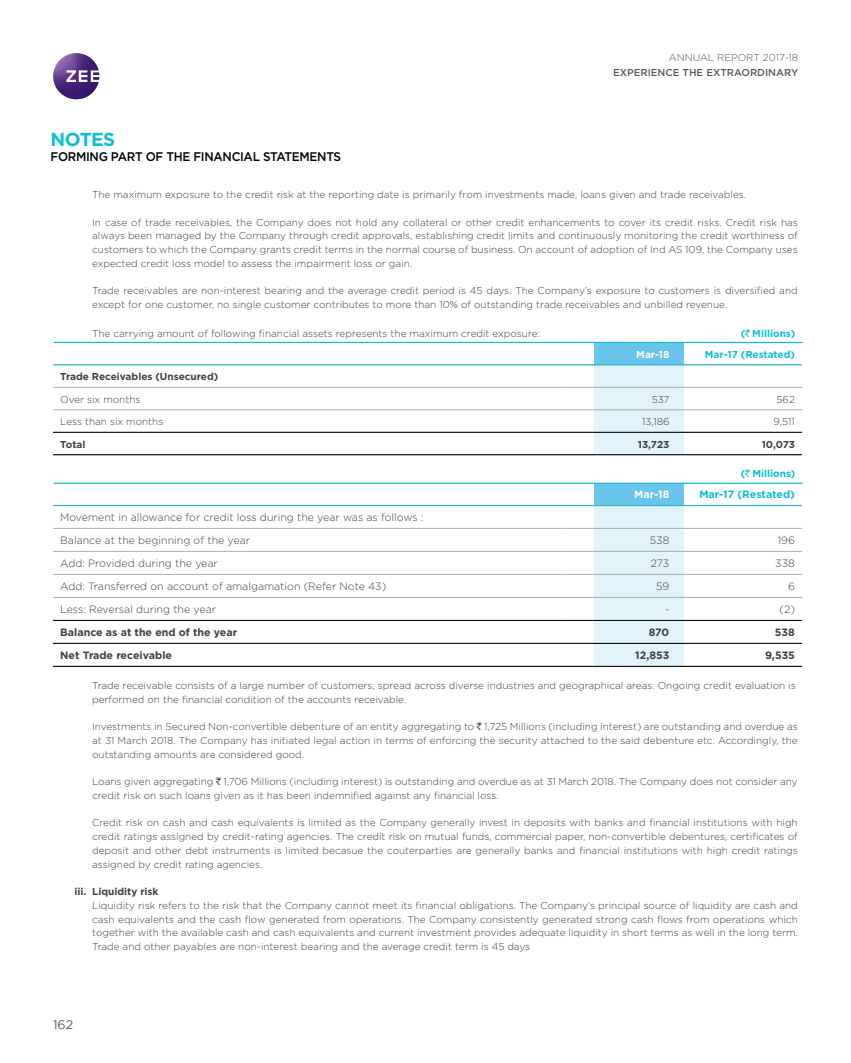
<style>
.page{position:relative;width:851px;height:1063px;background:#fff}
.page>*{position:absolute;margin:0;border:0;box-sizing:border-box;transform-origin:0 0}
.t1{font:700 18.75px "Gotham";letter-spacing:-.03em;color:#10bed2}
.t2{font:500 12.5px "Gotham";letter-spacing:-.025em;color:#000;scale:.95 1}
.t3{font:12.5px "Gotham";color:#58595b}
.t4{font:300 10.62px/23px "Gotham";color:#414042}
.t5{font:700 10.62px "Gotham";color:#414042}
.t6{font:700 10.62px "Gotham";color:#10bed2}
.t7{font:700 10.62px "Gotham";color:#fff}
.t8{font:300 10px/13.8px "Gotham";color:#414042;text-align:justify}
.t9{font:700 10px "Gotham";color:#414042}
.t10{font:700 10px "Gotham";color:#10bed2}
.t11{font:500 10px "Gotham";color:#58595b}
.t12{font:300 10px "Gotham";color:#58595b}
.t13{font:700 10px "Gotham";color:#fff}
.s1{font-family:"Indian Rupee";font-weight:400}
</style>
<div class="page">
<svg style="left:53px;top:53px;width:46px;height:46px"></svg>
<div style="left:594px;top:365px;width:89px;height:90px;background:#e1f3fb"></div>
<div style="left:594px;top:506px;width:89px;height:161px;background:#e1f3fb"></div>
<div style="left:594px;top:342px;width:89px;height:23px;background:#69c5ec"></div>
<div style="left:594px;top:483px;width:89px;height:23px;background:#69c5ec"></div>
<hr style="left:53px;top:387px;width:508px;height:1px;background:#afacaa">
<hr style="left:561px;top:387px;width:115px;height:1px;background:#afacaa">
<hr style="left:676px;top:387px;width:125px;height:1px;background:#afacaa">
<hr style="left:53px;top:410px;width:508px;height:1px;background:#afacaa">
<hr style="left:561px;top:410px;width:115px;height:1px;background:#afacaa">
<hr style="left:676px;top:410px;width:125px;height:1px;background:#afacaa">
<hr style="left:53px;top:455px;width:508px;height:1px;background:#afacaa">
<hr style="left:561px;top:455px;width:115px;height:1px;background:#afacaa">
<hr style="left:676px;top:455px;width:125px;height:1px;background:#afacaa">
<hr style="left:53px;top:528px;width:508px;height:1px;background:#afacaa">
<hr style="left:561px;top:528px;width:115px;height:1px;background:#afacaa">
<hr style="left:676px;top:528px;width:125px;height:1px;background:#afacaa">
<hr style="left:53px;top:551px;width:508px;height:1px;background:#afacaa">
<hr style="left:561px;top:551px;width:115px;height:1px;background:#afacaa">
<hr style="left:676px;top:551px;width:125px;height:1px;background:#afacaa">
<hr style="left:53px;top:574px;width:508px;height:1px;background:#afacaa">
<hr style="left:561px;top:574px;width:115px;height:1px;background:#afacaa">
<hr style="left:676px;top:574px;width:125px;height:1px;background:#afacaa">
<hr style="left:53px;top:597px;width:508px;height:1px;background:#afacaa">
<hr style="left:561px;top:597px;width:115px;height:1px;background:#afacaa">
<hr style="left:676px;top:597px;width:125px;height:1px;background:#afacaa">
<hr style="left:54px;top:342px;width:748px;height:1px;background:#10bed2">
<hr style="left:54px;top:483px;width:748px;height:1px;background:#10bed2">
<hr style="left:53px;top:365px;width:748px;height:1px;background:#10bed2">
<hr style="left:53px;top:505px;width:748px;height:1px;background:#10bed2">
<hr style="left:53px;top:432px;width:748px;height:1px;background:#000">
<hr style="left:53px;top:643px;width:748px;height:1px;background:#000">
<hr style="left:53px;top:620px;width:748px;height:1px;background:#000">
<hr style="left:53px;top:454px;width:748px;height:1px;background:#000">
<hr style="left:53px;top:666px;width:748px;height:1px;background:#000">
<h1 class="t1" style="left:51px;top:128px;width:66px">NOTES</h1>
<p class="t2" style="left:51px;top:149px;width:307px">FORMING PART OF THE FINANCIAL STATEMENTS</p>
<p class="t12" style="left:669px;top:52px;width:131px">ANNUAL REPORT 2017-18</p>
<p class="t11" style="left:613px;top:66px;width:187px">EXPERIENCE THE EXTRAORDINARY</p>
<p class="t8" style="left:92px;top:188px;width:655px">The maximum exposure to the credit risk at the reporting date is primarily from investments made, loans given and trade receivables.</p>
<p class="t8" style="left:92px;top:215px;width:707px">In case of trade receivables, the Company does not hold any collateral or other credit enhancements to cover its credit risks. Credit risk has always been managed by the Company through credit approvals, establishing credit limits and continuously monitoring the credit worthiness of customers to which the Company grants credit terms in the normal course of business. On account of adoption of Ind AS 109, the Company uses expected credit loss model to assess the impairment loss or gain.</p>
<p class="t8" style="left:92px;top:284px;width:707px">Trade receivables are non-interest bearing and the average credit period is 45 days. The Company’s exposure to customers is diversified and except for one customer, no single customer contributes to more than 10% of outstanding trade receivables and unbilled revenue.</p>
<p class="t8" style="left:92px;top:327px;width:449px">The carrying amount of following financial assets represents the maximum credit exposure:</p>
<p class="t10" style="left:740px;top:328px;width:56px">(<span class="s1">`</span>Millions)</p>
<p class="t13" style="left:636px;top:348px;width:35px">Mar-18</p>
<p class="t10" style="left:704px;top:348px;width:91px">Mar-17 (Restated)</p>
<p class="t9" style="left:60px;top:371px;width:159px">Trade Receivables (Unsecured)</p>
<p class="t8" style="left:60px;top:392px;width:82px">Over six months</p>
<p class="t8" style="left:651px;top:392px;width:19px">537</p>
<p class="t8" style="left:776px;top:392px;width:20px">562</p>
<p class="t8" style="left:60px;top:415px;width:105px">Less than six months</p>
<p class="t8" style="left:642px;top:415px;width:29px">13,186</p>
<p class="t8" style="left:773px;top:415px;width:23px">9,511</p>
<p class="t9" style="left:60px;top:438px;width:27px">Total</p>
<p class="t9" style="left:637px;top:438px;width:33px">13,723</p>
<p class="t9" style="left:761px;top:438px;width:35px">10,073</p>
<p class="t10" style="left:740px;top:468px;width:56px">(<span class="s1">`</span>Millions)</p>
<p class="t7" style="left:634px;top:488px;width:37px">Mar-18</p>
<p class="t6" style="left:699px;top:488px;width:97px">Mar-17 (Restated)</p>
<p class="t4" style="left:60px;top:506px;width:364px">Movement in allowance for credit loss during the year was as follows :<br>Balance at the beginning of the year</p>
<p class="t4" style="left:649px;top:529px;width:21px">538</p>
<p class="t4" style="left:777px;top:529px;width:19px">196</p>
<p class="t4" style="left:60px;top:552px;width:159px">Add: Provided during the year</p>
<p class="t4" style="left:650px;top:552px;width:20px">273</p>
<p class="t4" style="left:775px;top:552px;width:21px">338</p>
<p class="t4" style="left:60px;top:575px;width:327px">Add: Transferred on account of amalgamation (Refer Note 43)</p>
<p class="t4" style="left:656px;top:575px;width:15px">59</p>
<p class="t4" style="left:788px;top:575px;width:8px">6</p>
<p class="t4" style="left:60px;top:598px;width:157px">Less: Reversal during the year</p>
<p class="t4" style="left:665px;top:598px;width:6px">-</p>
<p class="t4" style="left:779px;top:598px;width:17px">(2)</p>
<p class="t5" style="left:60px;top:626px;width:178px">Balance as at the end of the year</p>
<p class="t5" style="left:648px;top:626px;width:22px">870</p>
<p class="t5" style="left:774px;top:626px;width:21px">538</p>
<p class="t5" style="left:60px;top:649px;width:113px">Net Trade receivable</p>
<p class="t5" style="left:635px;top:649px;width:36px">12,853</p>
<p class="t5" style="left:765px;top:649px;width:31px">9,535</p>
<p class="t8" style="left:92px;top:678px;width:705px">Trade receivable consists of a large number of customers, spread across diverse industries and geographical areas. Ongoing credit evaluation is performed on the financial condition of the accounts receivable.</p>
<p class="t8" style="left:92px;top:720px;width:707px">Investments in Secured Non-convertible debenture of an entity aggregating to <span class="s1">`</span>1,725 Millions (including interest) are outstanding and overdue as at 31 March 2018. The Company has initiated legal action in terms of enforcing the security attached to the said debenture etc. Accordingly, the outstanding amounts are considered good.</p>
<p class="t8" style="left:92px;top:775px;width:707px">Loans given aggregating <span class="s1">`</span>1,706 Millions (including interest) is outstanding and overdue as at 31 March 2018. The Company does not consider any credit risk on such loans given as it has been indemnified against any financial loss.</p>
<p class="t8" style="left:92px;top:816px;width:707px">Credit risk on cash and cash equivalents is limited as the Company generally invest in deposits with banks and financial institutions with high credit ratings assigned by credit-rating agencies. The credit risk on mutual funds, commercial paper, non-convertible debentures, certificates of deposit and other debt instruments is limited becasue the couterparties are generally banks and financial institutions with high credit ratings assigned by credit rating agencies.</p>
<p class="t9" style="left:74px;top:886px;width:85px">iii. Liquidity risk</p>
<p class="t8" style="left:92px;top:898px;width:707px">Liquidity risk refers to the risk that the Company cannot meet its financial obligations. The Company’s principal source of liquidity are cash and cash equivalents and the cash flow generated from operations. The Company consistently generated strong cash flows from operations which together with the available cash and cash equivalents and current investment provides adequate liquidity in short terms as well in the long term.<br>Trade and other payables are non-interest bearing and the average credit term is 45 days</p>
<p class="t3" style="left:53px;top:1017px;width:22px">162</p>
</div>
